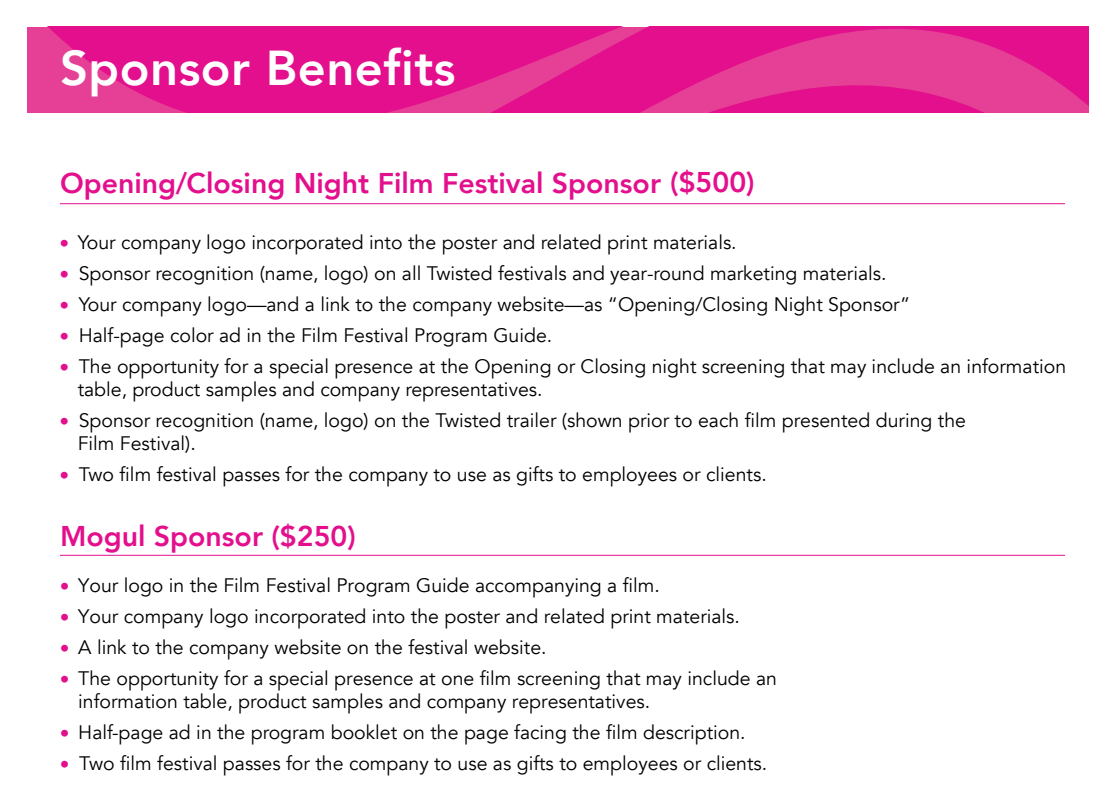
<style>
.page{position:relative;width:1116px;height:810px;background:#fff}
.page>*{position:absolute;margin:0;border:0;box-sizing:border-box;transform-origin:0 0}
.t1{font:800 48.9px "Avenir";letter-spacing:.01em;color:#fff}
.t2{font:800 28.5px "Avenir";color:#e30f8d}
.t3{font:19.5px/23.4px "Avenir";color:#000}
.s1{font-family:"Lab Grotesque";color:#e30f8d}
</style>
<div class="page">
<svg style="left:27px;top:27px;width:1062px;height:85px;background:#e32090"></svg>
<hr style="left:60px;top:203px;width:1005px;height:1px;background:#e30f8d">
<hr style="left:60px;top:555px;width:1005px;height:1px;background:#e30f8d">
<h1 class="t1" style="left:60px;top:30px;width:397px">Sponsor Benefits</h1>
<h2 class="t2" style="left:60px;top:160px;width:696px">Opening/Closing Night Film Festival Sponsor ($500)</h2>
<p class="t3" style="left:60px;top:231px;width:679px"><span class="s1">•</span> Your company logo incorporated into the poster and related print materials.</p>
<p class="t3" style="left:60px;top:262px;width:829px"><span class="s1">•</span> Sponsor recognition (name, logo) on all Twisted festivals and year-round marketing materials.</p>
<p class="t3" style="left:60px;top:293px;width:852px"><span class="s1">•</span> Your company logo—and a link to the company website—as “Opening/Closing Night Sponsor”</p>
<p class="t3" style="left:60px;top:324px;width:494px"><span class="s1">•</span> Half-page color ad in the Film Festival Program Guide.</p>
<p class="t3" style="left:78px;top:355px;width:990px;line-height:23px;text-indent:-18px"><span class="s1">•</span> The opportunity for a special presence at the Opening or Closing night screening that may include an information table, product samples and company representatives.</p>
<p class="t3" style="left:78px;top:409px;width:890px;text-indent:-18px"><span class="s1">•</span> Sponsor recognition (name, logo) on the Twisted trailer (shown prior to each film presented during the<br>Film Festival).</p>
<p class="t3" style="left:60px;top:463px;width:709px"><span class="s1">•</span> Two film festival passes for the company to use as gifts to employees or clients.</p>
<h2 class="t2" style="left:60px;top:514px;width:297px">Mogul Sponsor ($250)</h2>
<p class="t3" style="left:60px;top:574px;width:602px"><span class="s1">•</span> Your logo in the Film Festival Program Guide accompanying a film.</p>
<p class="t3" style="left:60px;top:605px;width:682px"><span class="s1">•</span> Your company logo incorporated into the poster and related print materials.</p>
<p class="t3" style="left:60px;top:636px;width:488px"><span class="s1">•</span> A link to the company website on the festival website.</p>
<p class="t3" style="left:78px;top:667px;width:700px;text-indent:-19px"><span class="s1">•</span> The opportunity for a special presence at one film screening that may include an information table, product samples and company representatives.</p>
<p class="t3" style="left:60px;top:721px;width:688px"><span class="s1">•</span> Half-page ad in the program booklet on the page facing the film description.</p>
<p class="t3" style="left:60px;top:752px;width:709px"><span class="s1">•</span> Two film festival passes for the company to use as gifts to employees or clients.</p>
</div>
